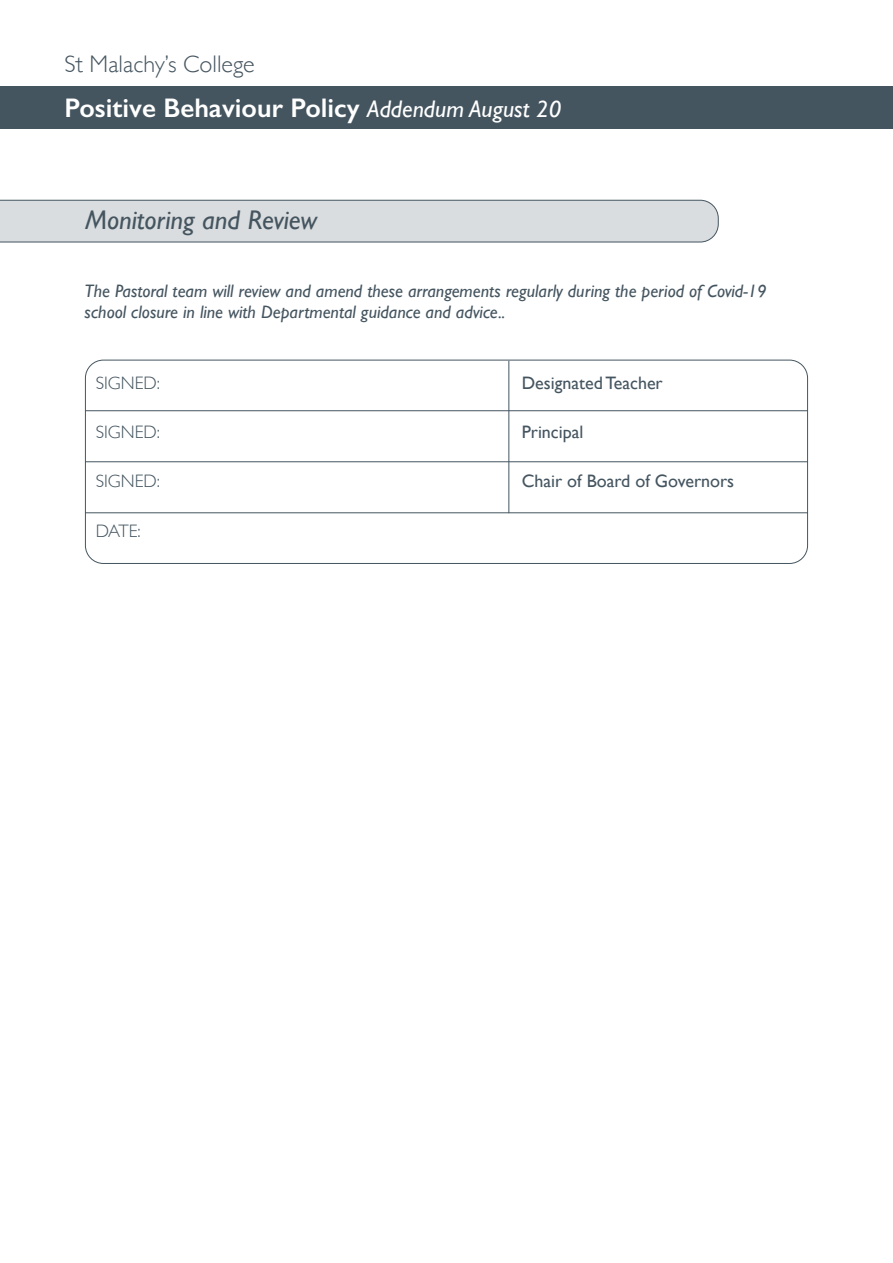
<style>
.page{position:relative;width:893px;height:1263px;background:#fff}
.page>*{position:absolute;margin:0;border:0;box-sizing:border-box;transform-origin:0 0}
.t1{font:600 27px "Gill Sans";color:#fff}
.t2{font:italic 27px "Gill Sans";color:#455560}
.t3{font:300 24px "Gill Sans";color:#455560}
.t4{font:italic 18px/21.6px "Gill Sans";color:#455560}
.t5{font:18px "Gill Sans";color:#455560}
.t6{font:300 18px "Gill Sans";color:#455560}
.s1{font-weight:400;font-style:italic;font-size:24px}
</style>
<div class="page">
<div style="left:0;top:200px;width:719px;height:42px;background:#dadddf"></div>
<div style="left:85px;top:360px;width:723px;height:204px;border:1px solid #455560;border-radius:18px"></div>
<hr style="left:85px;top:410px;width:723px;height:1px;background:#455560">
<hr style="left:85px;top:461px;width:723px;height:1px;background:#455560">
<hr style="left:85px;top:512px;width:723px;height:1px;background:#455560">
<hr style="left:508px;top:361px;width:1px;height:152px;background:#455560">
<div style="left:0;top:87px;width:893px;height:42px;background:#455560"></div>
<h2 class="t3" style="left:64px;top:45px;width:192px">St Malachy’s College</h2>
<h1 class="t1" style="left:64px;top:91px;width:498px">Positive Behaviour Policy <span class="s1">Addendum August 20</span></h1>
<h1 class="t2" style="left:85px;top:205px;width:233px">Monitoring and Review</h1>
<p class="t4" style="left:85px;top:280px;width:683px">The Pastoral team will review and amend these arrangements regularly during the period of Covid-19 school closure in line with Departmental guidance and advice..</p>
<p class="t6" style="left:96px;top:369px;width:66px">SIGNED:</p>
<p class="t5" style="left:522px;top:372px;width:143px">Designated Teacher</p>
<p class="t6" style="left:96px;top:418px;width:66px">SIGNED:</p>
<p class="t5" style="left:522px;top:421px;width:63px">Principal</p>
<p class="t6" style="left:96px;top:467px;width:66px">SIGNED:</p>
<p class="t5" style="left:522px;top:471px;width:214px">Chair of Board of Governors</p>
<p class="t6" style="left:96px;top:517px;width:47px">DATE:</p>
</div>
